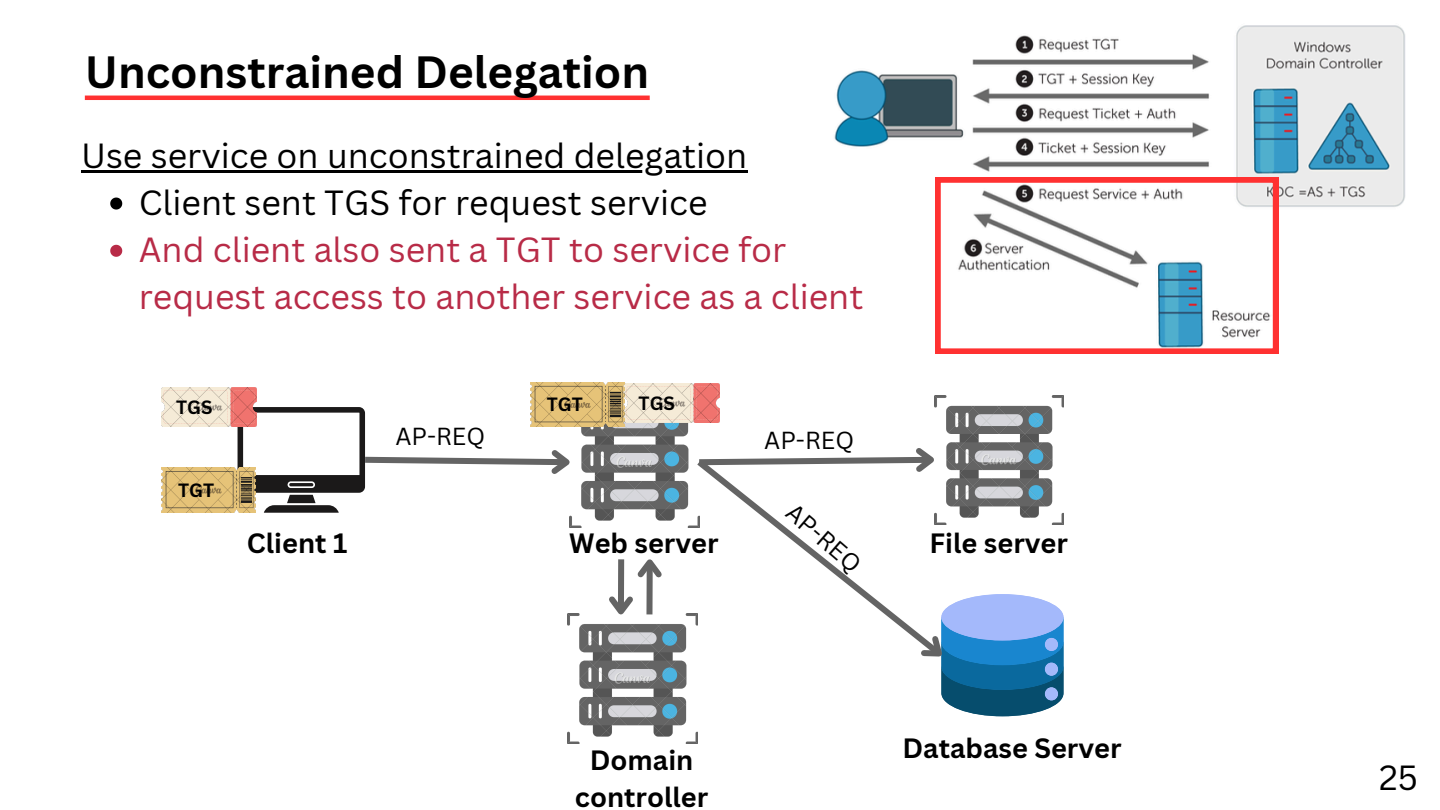
<style>
.page{position:relative;width:1440px;height:810px;background:#fff}
.page>*{position:absolute;margin:0;border:0;box-sizing:border-box;transform-origin:0 0}
.t1{font:700 44px "Canva Sans";color:#000}
.t2{font:34px/47.2px "Canva Sans";color:#b82b47}
.t3{font:34px "Canva Sans";color:#000}
.t4{font:700 27.2px/37.8px "Canva Sans";color:#000;text-align:center}
.t5{font:24px "Canva Sans";color:#000}
.t6{font:700 18.7px "Canva Sans";color:#000}
</style>
<div class="page">
<img style="left:834px;top:25px;width:571px;height:329px">
<svg style="left:936px;top:178px;width:342px;height:176px"></svg>
<svg style="left:238px;top:407px;width:332px;height:106px"></svg>
<img style="left:570px;top:423px;width:121px;height:104px">
<img style="left:934px;top:395px;width:130px;height:130px">
<svg style="left:916px;top:442px;width:25px;height:12px"></svg>
<svg style="left:691px;top:454px;width:256px;height:182px"></svg>
<svg style="left:912px;top:594px;width:152px;height:122px"></svg>
<hr style="left:81px;top:170px;width:666px;height:3px;background:#000">
<svg style="left:110px;top:198px;width:12px;height:12px"></svg>
<svg style="left:110px;top:245px;width:12px;height:12px"></svg>
<img style="left:162px;top:468px;width:93px;height:44px">
<img style="left:162px;top:387px;width:95px;height:39px">
<img style="left:624px;top:384px;width:95px;height:39px">
<img style="left:530px;top:382px;width:94px;height:44px">
<img style="left:567px;top:614px;width:130px;height:130px">
<div style="left:618px;top:559px;width:6px;height:52px;background:#646464"></div>
<svg style="left:603px;top:596px;width:35px;height:26px"></svg>
<div style="left:646px;top:562px;width:7px;height:52px;background:#646464"></div>
<svg style="left:637px;top:559px;width:25px;height:24px"></svg>
<hr style="left:85px;top:96px;width:565px;height:4px;background:#ff3131">
<h4 class="t1" style="left:85px;top:41px;width:566px">Unconstrained Delegation</h4>
<h1 class="t3" style="left:81px;top:131px;width:668px">Use service on unconstrained delegation</h1>
<p class="t3" style="left:139px;top:178px;width:570px">Client sent TGS for request service</p>
<h2 class="t2" style="left:139px;top:225px;width:726px">And client also sent a TGT to service for request access to another service as a client</h2>
<p class="t6" style="left:176px;top:394px;width:38px">TGS</p>
<p class="t6" style="left:547px;top:391px;width:38px">TGT</p>
<p class="t6" style="left:639px;top:390px;width:38px">TGS</p>
<p class="t6" style="left:178px;top:477px;width:38px">TGT</p>
<p class="t5" style="left:395px;top:419px;width:91px">AP-REQ</p>
<p class="t5" style="left:764px;top:423px;width:91px">AP-REQ</p>
<p class="t4" style="left:247px;top:524px;width:102px">Client 1</p>
<p class="t4" style="left:569px;top:524px;width:151px">Web server</p>
<h4 class="t5" style="left:801px;top:496px;width:91px;rotate:41deg">AP-REQ</h4>
<p class="t4" style="left:930px;top:524px;width:140px">File server</p>
<p class="t4" style="left:575px;top:740px;width:135px">Domain controller</p>
<p class="t4" style="left:903px;top:728px;width:221px">Database Server</p>
<p class="t3" style="left:1379px;top:754px;width:40px">25</p>
</div>
